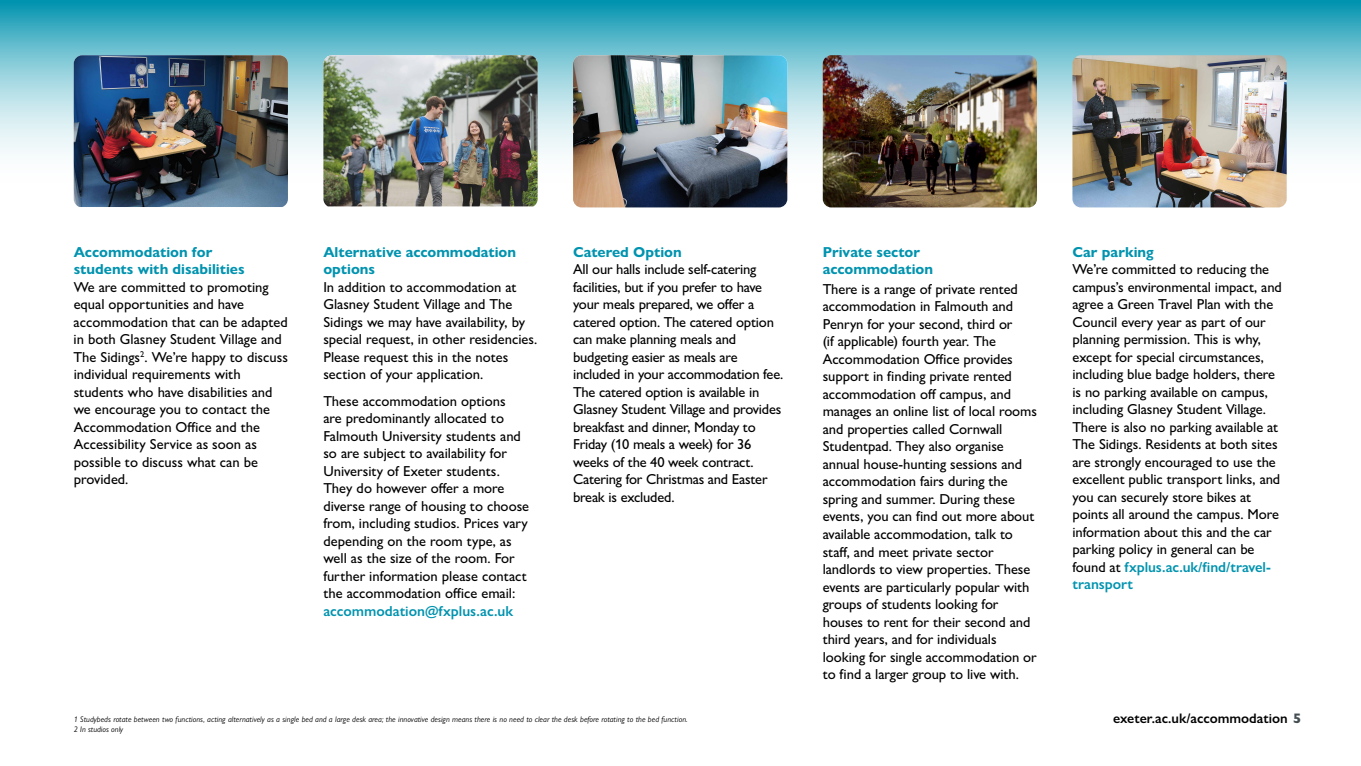
<style>
.page{position:relative;width:1361px;height:766px;background:#fff}
.page>*{position:absolute;margin:0;border:0;box-sizing:border-box;transform-origin:0 0}
.t1{font:500 14.5px "Gill Sans Nova";letter-spacing:-.005em;color:#000}
.t2{font:700 14.5px "Gill Sans Nova";color:#0093af}
.t3{font:600 14.5px "Gill Sans Nova";color:#0093af}
.t4{font:600 13.82px "Gill Sans Nova";color:#000}
.t5{font:italic 8.12px "Gill Sans Nova";letter-spacing:.005em;color:#000}
.s1{font-weight:500;color:#000}
.s2{font-weight:800;color:#434e53}
</style>
<div class="page">
<svg style="left:0;top:0;width:1361px;height:189px;background:#6ec0d0"></svg>
<img style="left:1072px;top:55px;width:214px;height:152px">
<img style="left:573px;top:55px;width:214px;height:152px">
<img style="left:823px;top:55px;width:214px;height:152px">
<img style="left:323px;top:55px;width:215px;height:151px">
<img style="left:74px;top:55px;width:214px;height:152px">
<p class="t2" style="left:74px;top:242px;width:140px">Accommodation for</p>
<p class="t2" style="left:323px;top:242px;width:194px">Alternative accommodation</p>
<p class="t2" style="left:573px;top:242px;width:110px">Catered Option</p>
<p class="t2" style="left:823px;top:242px;width:99px">Private sector</p>
<p class="t2" style="left:1072px;top:242px;width:83px">Car parking</p>
<p class="t2" style="left:74px;top:260px;width:172px">students with disabilities</p>
<p class="t2" style="left:323px;top:260px;width:53px">options</p>
<p class="t1" style="left:573px;top:260px;width:185px">All our halls include self-catering</p>
<p class="t2" style="left:823px;top:260px;width:112px">accommodation</p>
<p class="t1" style="left:1072px;top:260px;width:198px">We’re committed to reducing the</p>
<p class="t1" style="left:74px;top:278px;width:196px">We are committed to promoting</p>
<p class="t1" style="left:323px;top:278px;width:195px">In addition to accommodation at</p>
<p class="t1" style="left:573px;top:278px;width:191px">facilities, but if you prefer to have</p>
<p class="t1" style="left:823px;top:280px;width:197px">There is a range of private rented</p>
<p class="t1" style="left:1072px;top:278px;width:211px">campus’s environmental impact, and</p>
<p class="t1" style="left:74px;top:295px;width:172px">equal opportunities and have</p>
<p class="t1" style="left:323px;top:295px;width:190px">Glasney Student Village and The</p>
<p class="t1" style="left:573px;top:295px;width:183px">your meals prepared, we ofer a</p>
<p class="t1" style="left:823px;top:297px;width:192px">accommodation in Falmouth and</p>
<p class="t1" style="left:1072px;top:295px;width:202px">agree a Green Travel Plan with the</p>
<p class="t1" style="left:74px;top:313px;width:216px">accommodation that can be adapted</p>
<p class="t1" style="left:323px;top:313px;width:203px">Sidings we may have availability, by</p>
<p class="t1" style="left:573px;top:313px;width:202px">catered option. The catered option</p>
<p class="t1" style="left:822px;top:315px;width:191px">Penryn for your second, third or</p>
<p class="t1" style="left:1072px;top:313px;width:195px">Council every year as part of our</p>
<p class="t1" style="left:74px;top:330px;width:210px">in both Glasney Student Village and</p>
<p class="t1" style="left:323px;top:330px;width:216px">special request, in other residencies.</p>
<p class="t1" style="left:573px;top:330px;width:165px">can make planning meals and</p>
<p class="t1" style="left:822px;top:332px;width:175px">(if applicable) fourth year. The</p>
<p class="t1" style="left:1072px;top:330px;width:190px">planning permission. This is why,</p>
<p class="t1" style="left:74px;top:348px;width:216px">The Sidings<sup>2</sup>. We’re happy to discuss</p>
<p class="t1" style="left:323px;top:348px;width:186px">Please request this in the notes</p>
<p class="t1" style="left:573px;top:348px;width:166px">budgeting easier as meals are</p>
<p class="t1" style="left:823px;top:350px;width:192px">Accommodation Ofce provides</p>
<p class="t1" style="left:1072px;top:348px;width:193px">except for special circumstances,</p>
<p class="t1" style="left:74px;top:365px;width:168px">individual requirements with</p>
<p class="t1" style="left:323px;top:365px;width:161px">section of your application.</p>
<p class="t1" style="left:573px;top:365px;width:212px">included in your accommodation fee.</p>
<p class="t1" style="left:823px;top:367px;width:191px">support in fnding private rented</p>
<p class="t1" style="left:1072px;top:365px;width:204px">including blue badge holders, there</p>
<p class="t1" style="left:74px;top:383px;width:200px">students who have disabilities and</p>
<p class="t1" style="left:573px;top:383px;width:188px">The catered option is available in</p>
<p class="t1" style="left:823px;top:385px;width:190px">accommodation of campus, and</p>
<p class="t1" style="left:1072px;top:383px;width:197px">is no parking available on campus,</p>
<p class="t1" style="left:323px;top:392px;width:184px">These accommodation options</p>
<p class="t1" style="left:573px;top:400px;width:210px">Glasney Student Village and provides</p>
<p class="t1" style="left:823px;top:402px;width:216px">manages an online list of local rooms</p>
<p class="t1" style="left:1072px;top:400px;width:195px">including Glasney Student Village.</p>
<p class="t1" style="left:74px;top:400px;width:198px">we encourage you to contact the</p>
<p class="t1" style="left:323px;top:409px;width:182px">are predominantly allocated to</p>
<p class="t1" style="left:74px;top:418px;width:188px">Accommodation Ofce and the</p>
<p class="t1" style="left:573px;top:418px;width:184px">breakfast and dinner, Monday to</p>
<p class="t1" style="left:1072px;top:418px;width:207px">There is also no parking available at</p>
<p class="t1" style="left:823px;top:420px;width:181px">and properties called Cornwall</p>
<p class="t1" style="left:323px;top:427px;width:199px">Falmouth University students and</p>
<p class="t1" style="left:74px;top:435px;width:185px">Accessibility Service as soon as</p>
<p class="t1" style="left:573px;top:435px;width:180px">Friday (10 meals a week) for 36</p>
<p class="t1" style="left:823px;top:437px;width:182px">Studentpad. They also organise</p>
<p class="t1" style="left:1072px;top:435px;width:207px">The Sidings. Residents at both sites</p>
<p class="t1" style="left:323px;top:444px;width:185px">so are subject to availability for</p>
<p class="t1" style="left:74px;top:453px;width:186px">possible to discuss what can be</p>
<p class="t1" style="left:573px;top:453px;width:182px">weeks of the 40 week contract.</p>
<p class="t1" style="left:823px;top:455px;width:201px">annual house-hunting sessions and</p>
<p class="t1" style="left:1072px;top:453px;width:205px">are strongly encouraged to use the</p>
<p class="t1" style="left:323px;top:462px;width:178px">University of Exeter students.</p>
<p class="t1" style="left:74px;top:470px;width:56px">provided.</p>
<p class="t1" style="left:573px;top:470px;width:196px">Catering for Christmas and Easter</p>
<p class="t1" style="left:823px;top:472px;width:186px">accommodation fairs during the</p>
<p class="t1" style="left:1072px;top:470px;width:209px">excellent public transport links, and</p>
<p class="t1" style="left:323px;top:479px;width:183px">They do however ofer a more</p>
<p class="t1" style="left:573px;top:488px;width:103px">break is excluded.</p>
<p class="t1" style="left:1072px;top:488px;width:180px">you can securely store bikes at</p>
<p class="t1" style="left:823px;top:490px;width:194px">spring and summer. During these</p>
<p class="t1" style="left:323px;top:497px;width:207px">diverse range of housing to choose</p>
<p class="t1" style="left:823px;top:507px;width:213px">events, you can fnd out more about</p>
<p class="t1" style="left:1072px;top:505px;width:208px">points all around the campus. More</p>
<p class="t1" style="left:823px;top:525px;width:192px">available accommodation, talk to</p>
<p class="t1" style="left:1072px;top:523px;width:201px">information about this and the car</p>
<p class="t1" style="left:323px;top:514px;width:206px">from, including studios. Prices vary</p>
<p class="t1" style="left:323px;top:532px;width:190px">depending on the room type, as</p>
<p class="t1" style="left:823px;top:542px;width:172px">staf, and meet private sector</p>
<p class="t1" style="left:1072px;top:540px;width:184px">parking policy in general can be</p>
<p class="t1" style="left:323px;top:549px;width:193px">well as the size of the room. For</p>
<p class="t3" style="left:1072px;top:558px;width:200px"><span class="s1">found at</span> fxplus.ac.uk/fnd/travel-</p>
<p class="t1" style="left:823px;top:560px;width:209px">landlords to view properties. These</p>
<p class="t1" style="left:323px;top:567px;width:205px">further information please contact</p>
<p class="t1" style="left:323px;top:584px;width:194px">the accommodation ofce email:</p>
<p class="t1" style="left:823px;top:577px;width:208px">events are particularly popular with</p>
<p class="t3" style="left:1072px;top:575px;width:62px">transport</p>
<p class="t3" style="left:323px;top:602px;width:191px">accommodation@fxplus.ac.uk</p>
<p class="t1" style="left:823px;top:595px;width:177px">groups of students looking for</p>
<p class="t1" style="left:823px;top:612px;width:209px">houses to rent for their second and</p>
<p class="t1" style="left:823px;top:630px;width:175px">third years, and for individuals</p>
<p class="t1" style="left:823px;top:647px;width:215px">looking for single accommodation or</p>
<p class="t1" style="left:823px;top:665px;width:198px">to fnd a larger group to live with.</p>
<p class="t5" style="left:74px;top:713px;width:615px">1 Studybeds rotate between two functions, acting alternatively as a single bed and a large desk area; the innovative design means there is no need to clear the desk before rotating to the bed function.</p>
<p class="t4" style="left:1113px;top:709px;width:190px">exeter.ac.uk/accommodation <span class="s2">5</span></p>
<p class="t5" style="left:74px;top:723px;width:51px">2 In studios only</p>
</div>
